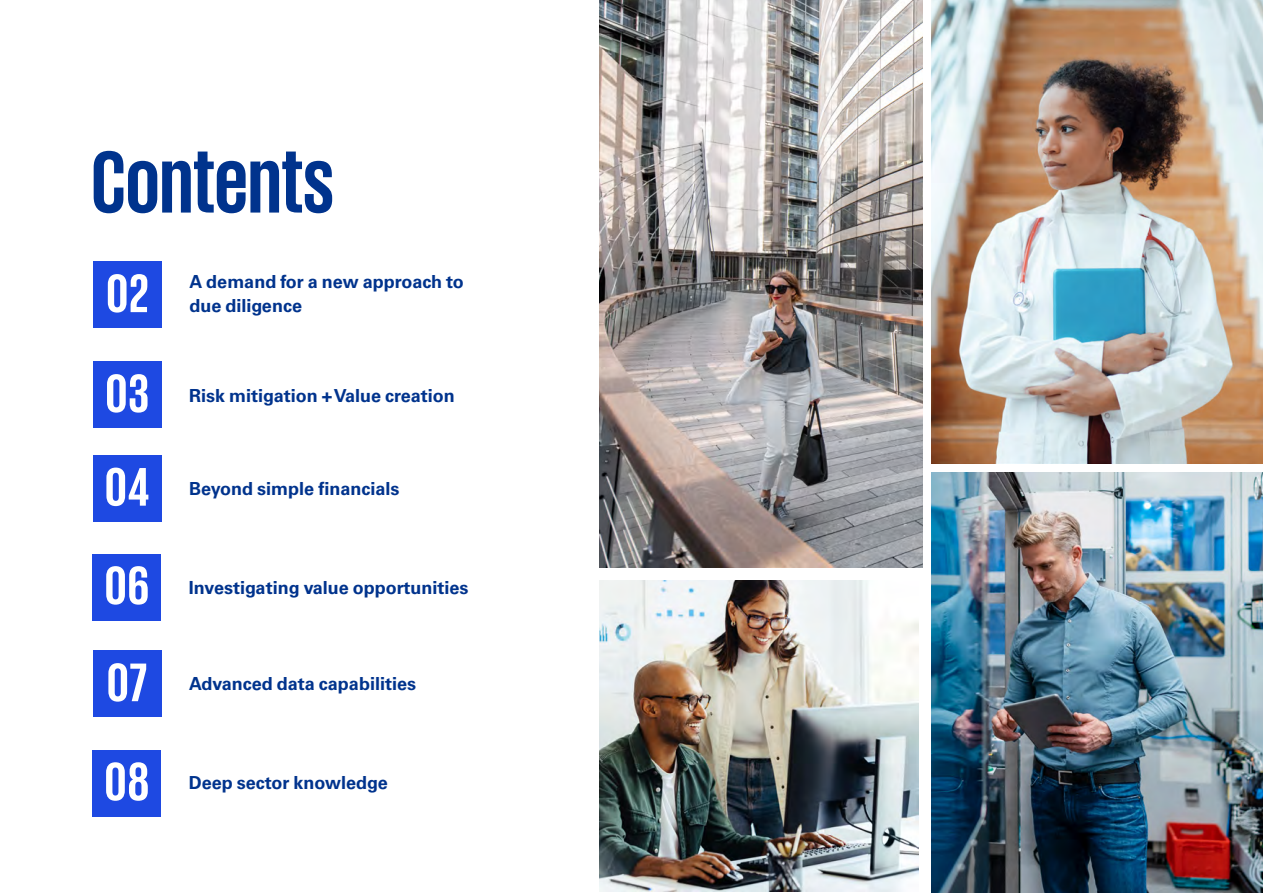
<style>
.page{position:relative;width:1263px;height:893px;background:#fff}
.page>*{position:absolute;margin:0;border:0;box-sizing:border-box;transform-origin:0 0}
.t1{font:700 90px "KPMG";letter-spacing:-.005em;color:#00338d}
.t2{font:700 55.5px "KPMG";letter-spacing:.02em;color:#fff}
.t3{font:700 18px/24px "Univers LT Std";color:#00338d}
</style>
<div class="page">
<img style="left:932px;top:473px;width:331px;height:420px">
<img style="left:932px;top:0;width:331px;height:463px">
<div style="left:93px;top:262px;width:69px;height:66px;background:#1e49e2"></div>
<div style="left:93px;top:362px;width:68px;height:66px;background:#1e49e2"></div>
<div style="left:93px;top:455px;width:68px;height:67px;background:#1e49e2"></div>
<div style="left:93px;top:554px;width:68px;height:66px;background:#1e49e2"></div>
<div style="left:93px;top:651px;width:68px;height:66px;background:#1e49e2"></div>
<div style="left:93px;top:750px;width:68px;height:66px;background:#1e49e2"></div>
<img style="left:599px;top:0;width:324px;height:567px">
<img style="left:600px;top:581px;width:318px;height:310px">
<h1 class="t1" style="left:91px;top:137px;width:244px">Contents</h1>
<h2 class="t2" style="left:106px;top:265px;width:44px">02</h2>
<p class="t3" style="left:189px;top:269px;width:276px">A demand for a new approach to due diligence</p>
<h2 class="t2" style="left:105px;top:365px;width:45px">03</h2>
<h2 class="t2" style="left:105px;top:459px;width:46px">04</h2>
<h2 class="t2" style="left:105px;top:557px;width:46px">06</h2>
<h2 class="t2" style="left:107px;top:654px;width:42px">07</h2>
<h2 class="t2" style="left:105px;top:754px;width:46px">08</h2>
<p class="t3" style="left:189px;top:383px;width:267px">Risk mitigation + Value creation</p>
<p class="t3" style="left:189px;top:476px;width:212px">Beyond simple financials</p>
<p class="t3" style="left:189px;top:575px;width:281px">Investigating value opportunities</p>
<p class="t3" style="left:189px;top:671px;width:228px">Advanced data capabilities</p>
<p class="t3" style="left:189px;top:770px;width:200px">Deep sector knowledge</p>
</div>
